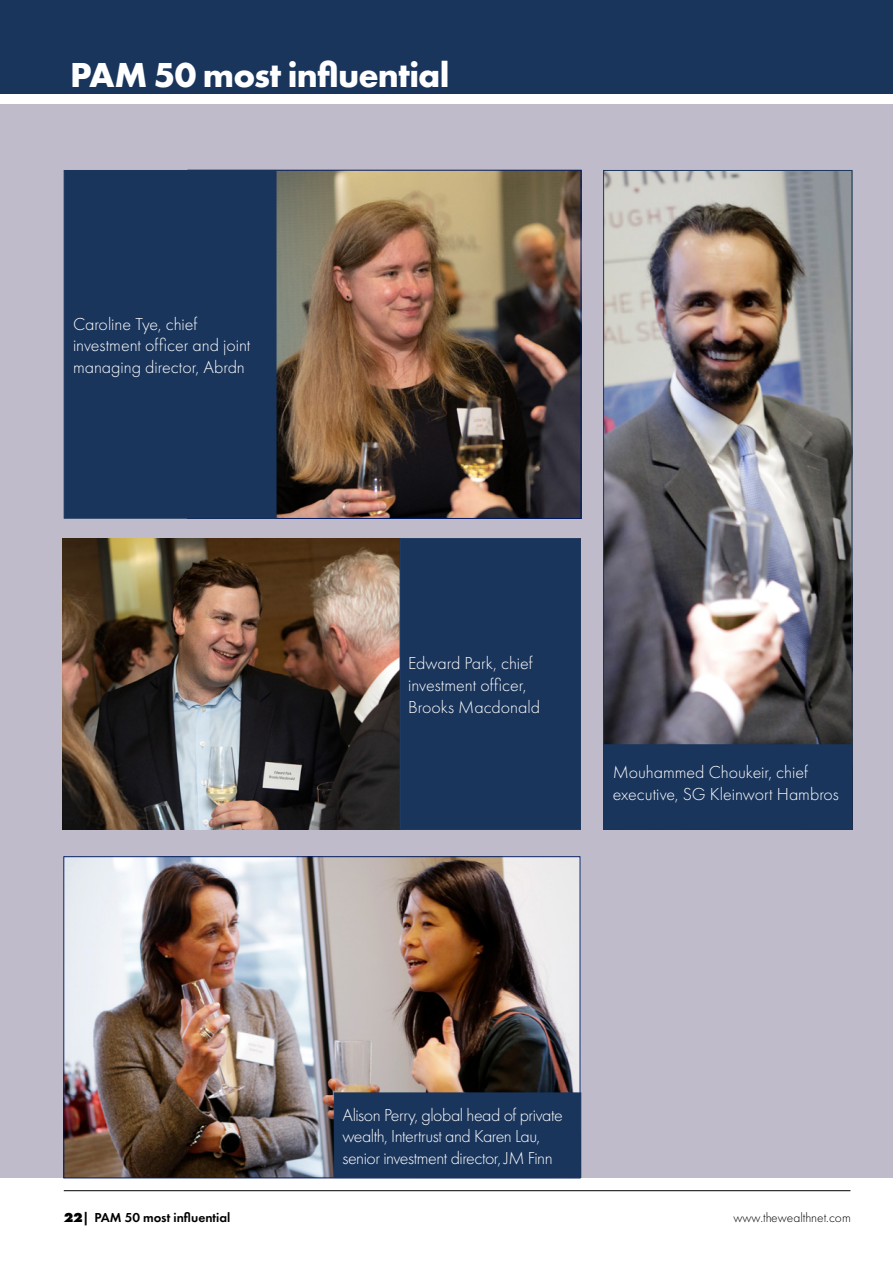
<style>
.page{position:relative;width:893px;height:1263px;background:#fff}
.page>*{position:absolute;margin:0;border:0;box-sizing:border-box;transform-origin:0 0}
.t1{font:700 36px "Futura PT";letter-spacing:-.02em;color:#fff}
.t2{font:300 18px/21.6px "Futura PT";letter-spacing:-.005em;color:#fff}
.t3{font:300 18px/21.6px "Futura PT";letter-spacing:-.025em;color:#fff}
.t4{font:600 13.5px "Futura PT";color:#000}
.t5{font:300 13.5px "Futura PT";color:#000}
.s1{font-weight:300}
.s2{font-weight:800}
</style>
<div class="page">
<div style="left:0;top:104px;width:893px;height:1074px;background:#c0bbcb"></div>
<hr style="left:64px;top:1190px;width:786px;height:1px;background:#000">
<div style="left:0;top:0;width:893px;height:94px;background:#1a355c"></div>
<img style="left:66px;top:858px;width:512px;height:318px">
<img style="left:605px;top:172px;width:245px;height:572px">
<div style="left:334px;top:1092px;width:247px;height:86px;background:#1a355c;border:1px solid #1a355c"></div>
<div style="left:603px;top:744px;width:249px;height:86px;background:#1a355c;border:1px solid #1a355c"></div>
<img style="left:276px;top:172px;width:303px;height:345px">
<div style="left:64px;top:170px;width:212px;height:349px;background:#1a355c"></div>
<img style="left:63px;top:538px;width:337px;height:292px">
<div style="left:400px;top:538px;width:181px;height:292px;background:#1a355c"></div>
<h1 class="t1" style="left:46px;top:43px;width:245px"><span class="s1">top 25</span> law firms</h1>
<h1 class="t1" style="left:70px;top:52px;width:381px">PAM 50 most influential</h1>
<p class="t2" style="left:73px;top:313px;width:179px">Caroline Tye, chief investment officer and joint managing director, Abrdn</p>
<p class="t2" style="left:408px;top:653px;width:133px">Edward Park, chief investment officer,<br>Brooks Macdonald</p>
<p class="t2" style="left:613px;top:761px;width:228px">Mouhammed Choukeir, chief executive, SG Kleinwort Hambros</p>
<p class="t3" style="left:342px;top:1104px;width:222px">Alison Perry, global head of private wealth, Intertrust and Karen Lau, senior investment director, JM Finn</p>
<p class="t4" style="left:64px;top:1209px;width:168px"><span class="s2">22|</span> PAM 50 most influential</p>
<p class="t5" style="left:733px;top:1210px;width:119px">www.thewealthnet.com</p>
</div>
